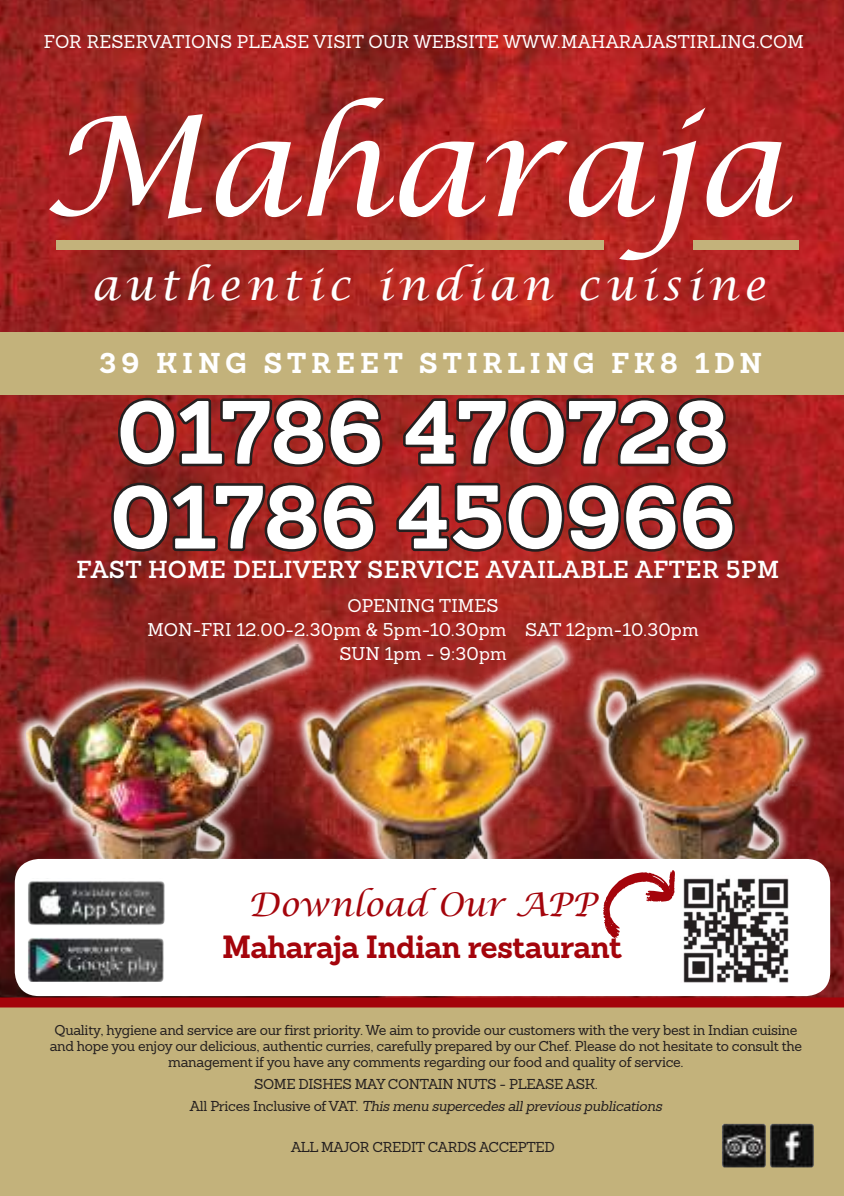
<style>
.page{position:relative;width:844px;height:1196px;background:#fff}
.page>*{position:absolute;margin:0;border:0;box-sizing:border-box;transform-origin:0 0}
.t1{font:italic 137.8px "Lucida Calligraphy";color:#fff}
.t2{font:700 87.4px/84.8px "Sanchez";letter-spacing:-.01em;color:#fff}
.t3{font:italic 41.6px "Lucida Calligraphy";letter-spacing:.14em;color:#fff}
.t4{font:italic 32.6px "Lucida Calligraphy";color:#a4040b}
.t5{font:700 31.2px "Sanchez";letter-spacing:-.02em;color:#a4040b}
.t6{font:700 28px "Sanchez";letter-spacing:.17em;color:#fff}
.t7{font:600 24px "Sanchez";letter-spacing:.02em;color:#fff}
.t8{font:18px/24px "Sanchez";letter-spacing:.01em;color:#fff;text-align:center}
.t9{font:14px/16px "Sanchez";letter-spacing:-.02em;color:#241f1f;text-align:center}
.s1{font-style:italic}
</style>
<div class="page">
<img style="left:0;top:0;width:844px;height:997px">
<div style="left:0;top:1006px;width:844px;height:189px;background:#c3b27b"></div>
<div style="left:0;top:332px;width:844px;height:62px;background:#c3b27b"></div>
<svg style="left:115px;top:395px;width:270px;height:74px"></svg>
<svg style="left:400px;top:395px;width:331px;height:74px"></svg>
<svg style="left:109px;top:480px;width:269px;height:74px"></svg>
<svg style="left:394px;top:480px;width:343px;height:74px"></svg>
<div style="left:56px;top:240px;width:547px;height:9px;background:#c3b27b"></div>
<div style="left:692px;top:240px;width:106px;height:9px;background:#c3b27b"></div>
<img style="left:770px;top:1123px;width:44px;height:44px">
<img style="left:722px;top:1123px;width:44px;height:44px">
<div style="left:0;top:997px;width:844px;height:10px;background:#a4040b"></div>
<div style="left:14px;top:631px;width:304px;height:277px;background:#fff;opacity:.94"></div>
<img style="left:26px;top:644px;width:260px;height:218px">
<img style="left:286px;top:610px;width:289px;height:248px">
<img style="left:561px;top:612px;width:283px;height:277px">
<div style="left:15px;top:858px;width:815px;height:137px;background:#fff;border-radius:24px"></div>
<img style="left:28px;top:881px;width:137px;height:44px">
<img style="left:28px;top:938px;width:136px;height:43px">
<img style="left:683px;top:878px;width:106px;height:105px">
<svg style="left:603px;top:870px;width:72px;height:68px"></svg>
<svg style="left:0;top:0;width:4px;height:4px"></svg>
<svg style="left:840px;top:0;width:4px;height:4px"></svg>
<p class="t8" style="left:44px;top:29px;width:761px">FOR RESERVATIONS PLEASE VISIT OUR WEBSITE WWW.MAHARAJASTIRLING.COM</p>
<h1 class="t1" style="left:44px;top:83px;width:744px">Maharaja</h1>
<h3 class="t3" style="left:91px;top:260px;width:676px">authentic indian cuisine</h3>
<h3 class="t6" style="left:99px;top:343px;width:664px">39 KING STREET STIRLING FK8 1DN</h3>
<h2 class="t2" style="left:109px;top:389px;width:628px">01786 470728<br>01786 450966</h2>
<h3 class="t7" style="left:77px;top:553px;width:704px">FAST HOME DELIVERY SERVICE AVAILABLE AFTER 5PM</h3>
<p class="t8" style="left:148px;top:593px;width:552px">OPENING TIMES<br>MON-FRI 12.00-2.30pm &amp; 5pm-10.30pm SAT 12pm-10.30pm<br>SUN 1pm - 9:30pm</p>
<h3 class="t4" style="left:248px;top:885px;width:350px">Download Our APP</h3>
<h3 class="t5" style="left:222px;top:925px;width:401px">Maharaja Indian restaurant</h3>
<p class="t9" style="left:50px;top:1022px;width:754px">Quality, hygiene and service are our first priority. We aim to provide our customers with the very best in Indian cuisine and hope you enjoy our delicious, authentic curries, carefully prepared by our Chef. Please do not hesitate to consult the management if you have any comments regarding our food and quality of service.</p>
<p class="t9" style="left:190px;top:1072px;width:477px;line-height:21.6px">SOME DISHES MAY CONTAIN NUTS - PLEASE ASK.<br>A l l P r i c e s I n c l u s i v e o f VAT . <span class="s1">This menu supercedes allprevious publications</span></p>
<p class="t9" style="left:291px;top:1138px;width:265px">ALL MAJOR CREDIT CARDS ACCEPTED</p>
</div>
